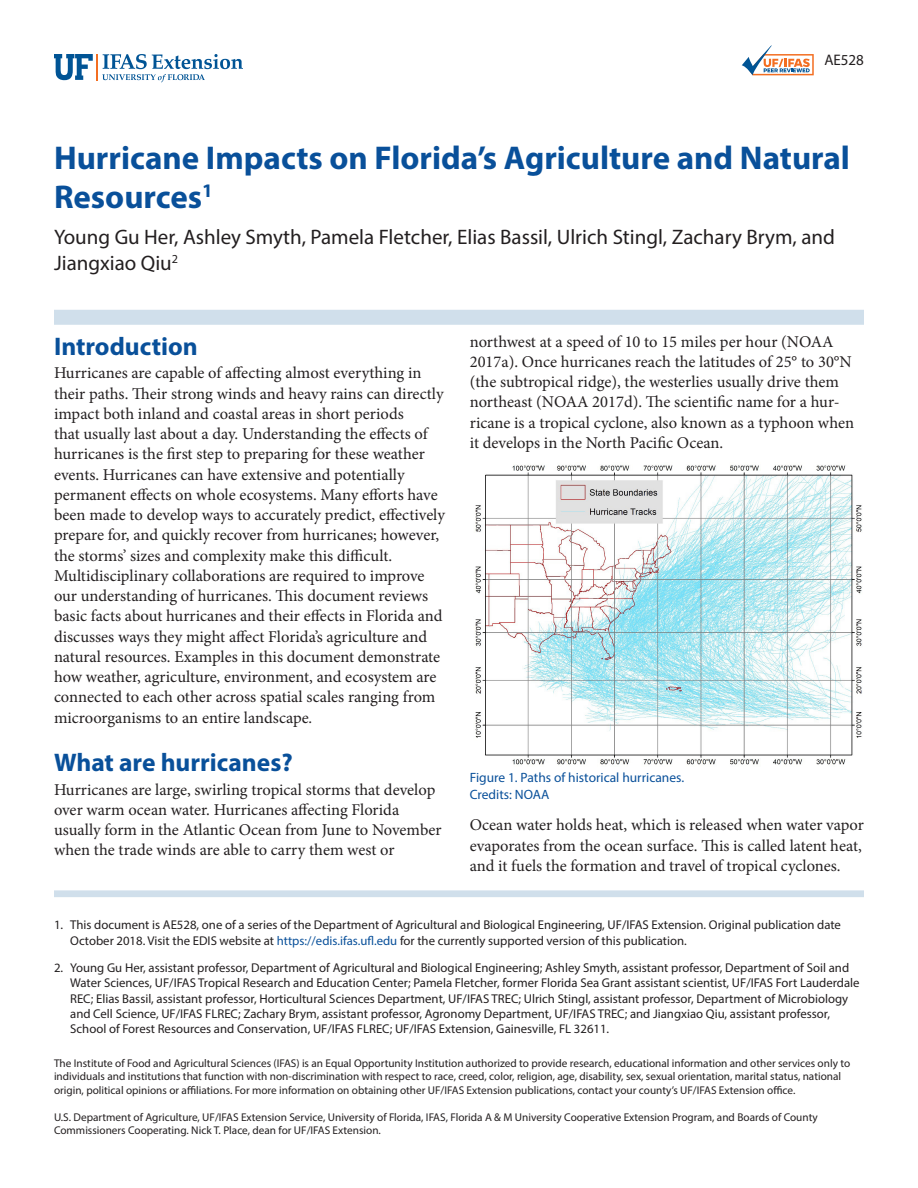
<style>
.page{position:relative;width:918px;height:1188px;background:#fff}
.page>*{position:absolute;margin:0;border:0;box-sizing:border-box;transform-origin:0 0}
.TitleRegular{font:700 33px/39.6px "Myriad Pro";color:#09509a}
.SectionHeading0{font:700 25.5px "Myriad Pro";color:#09509a}
.Author{font:21px/25.2px "Myriad Pro";color:#231f20}
.Paragraph{font:16.5px/20.2px "Minion Pro";color:#231f20}
.PubNumber{font:15.3px "Myriad Pro";color:#231f20}
.FigureCaption{font:13.5px "Myriad Pro";color:#09509a}
.t1{font:12.75px/15.3px "Myriad Pro";color:#231f20}
.Disclaimer{font:11.25px/13.5px "Myriad Pro";color:#231f20}
.s1{font-style:italic}
.s2{color:#09509a}
</style>
<div class="page">
<svg style="left:54px;top:54px;width:189px;height:28px"></svg>
<div style="left:54px;top:310px;width:810px;height:15px;background:#d0dfeb"></div>
<div style="left:54px;top:890px;width:810px;height:7px;background:#d0dfeb"></div>
<img style="left:475px;top:465px;width:387px;height:300px">
<svg style="left:742px;top:45px;width:72px;height:30px"></svg>
<p class="PubNumber" style="left:824px;top:51px;width:41px">AE528</p>
<p class="TitleRegular" style="left:54px;top:137px;width:797px">Hurricane Impacts on Florida’s Agriculture and Natural<br>Resources<sup>1</sup></p>
<p class="Author" style="left:54px;top:224px;width:783px">Young Gu Her, Ashley Smyth, Pamela Fletcher, Elias Bassil, Ulrich Stingl, Zachary Brym, and<br>Jiangxiao Qiu<sup>2</sup></p>
<p class="SectionHeading0" style="left:54px;top:330px;width:145px">Introduction</p>
<p class="Paragraph" style="left:54px;top:363px;width:392px">Hurricanes are capable of affecting almost everything in their paths. Their strong winds and heavy rains can directly impact both inland and coastal areas in short periods<br>that usually last about a day. Understanding the effects of hurricanes is the first step to preparing for these weather events. Hurricanes can have extensive and potentially permanent effects on whole ecosystems. Many efforts have been made to develop ways to accurately predict, effectively prepare for, and quickly recover from hurricanes; however, the storms’ sizes and complexity make this difficult.<br>Multidisciplinary collaborations are required to improve our understanding of hurricanes. This document reviews basic facts about hurricanes and their effects in Florida and discusses ways they might affect Florida’s agriculture and natural resources. Examples in this document demonstrate how weather, agriculture, environment, and ecosystem are connected to each other across spatial scales ranging from microorganisms to an entire landscape<span class="s1">.</span></p>
<p class="SectionHeading0" style="left:54px;top:746px;width:240px">What are hurricanes?</p>
<p class="Paragraph" style="left:54px;top:779px;width:389px">Hurricanes are large, swirling tropical storms that develop over warm ocean water. Hurricanes affecting Florida usually form in the Atlantic Ocean from June to November when the trade winds are able to carry them west or</p>
<p class="Paragraph" style="left:470px;top:331px;width:386px">northwest at a speed of 10 to 15 miles per hour (NOAA 2017a). Once hurricanes reach the latitudes of 25° to 30°N (the subtropical ridge), the westerlies usually drive them northeast (NOAA 2017d). The scientific name for a hur&shy;ricane is a tropical cyclone, also known as a typhoon when it develops in the North Pacific Ocean.</p>
<p class="FigureCaption" style="left:470px;top:769px;width:216px">Figure 1. Paths of historical hurricanes.</p>
<p class="FigureCaption" style="left:470px;top:786px;width:81px">Credits: NOAA</p>
<p class="Paragraph" style="left:470px;top:815px;width:396px">Ocean water holds heat, which is released when water vapor evaporates from the ocean surface. This is called latent heat, and it fuels the formation and travel of tropical cyclones.</p>
<p class="t1" style="left:70px;top:917px;width:772px;text-indent:-16px">1. This document is AE528, one of a series of the Department of Agricultural and Biological Engineering, UF/IFAS Extension. Original publication date<br>October 2018. Visit the EDIS website at <span class="s2">https://edis.ifas.ufl.edu</span> for the currently supported version of this publication.</p>
<p class="t1" style="left:70px;top:960px;width:791px;text-indent:-16px">2. Young Gu Her, assistant professor, Department of Agricultural and Biological Engineering; Ashley Smyth, assistant professor, Department of Soil and Water Sciences, UF/IFAS Tropical Research and Education Center; Pamela Fletcher, former Florida Sea Grant assistant scientist, UF/IFAS Fort Lauderdale REC; Elias Bassil, assistant professor, Horticultural Sciences Department, UF/IFAS TREC; Ulrich Stingl, assistant professor, Department of Microbiology and Cell Science, UF/IFAS FLREC; Zachary Brym, assistant professor, Agronomy Department, UF/IFAS TREC; and Jiangxiao Qiu, assistant professor, School of Forest Resources and Conservation, UF/IFAS FLREC; UF/IFAS Extension, Gainesville, FL 32611.</p>
<p class="Disclaimer" style="left:54px;top:1056px;width:798px">The Institute of Food and Agricultural Sciences (IFAS) is an Equal Opportunity Institution authorized to provide research, educational information and other services only to individuals and institutions that function with non-discrimination with respect to race, creed, color, religion, age, disability, sex, sexual orientation, marital status, national origin, political opinions or affiliations. For more information on obtaining other UF/IFAS Extension publications, contact your county’s UF/IFAS Extension office.</p>
<p class="Disclaimer" style="left:54px;top:1110px;width:765px">U.S. Department of Agriculture, UF/IFAS Extension Service, University of Florida, IFAS, Florida A &amp; M University Cooperative Extension Program, and Boards of County<br>Commissioners Cooperating. Nick T. Place, dean for UF/IFAS Extension.</p>
</div>
